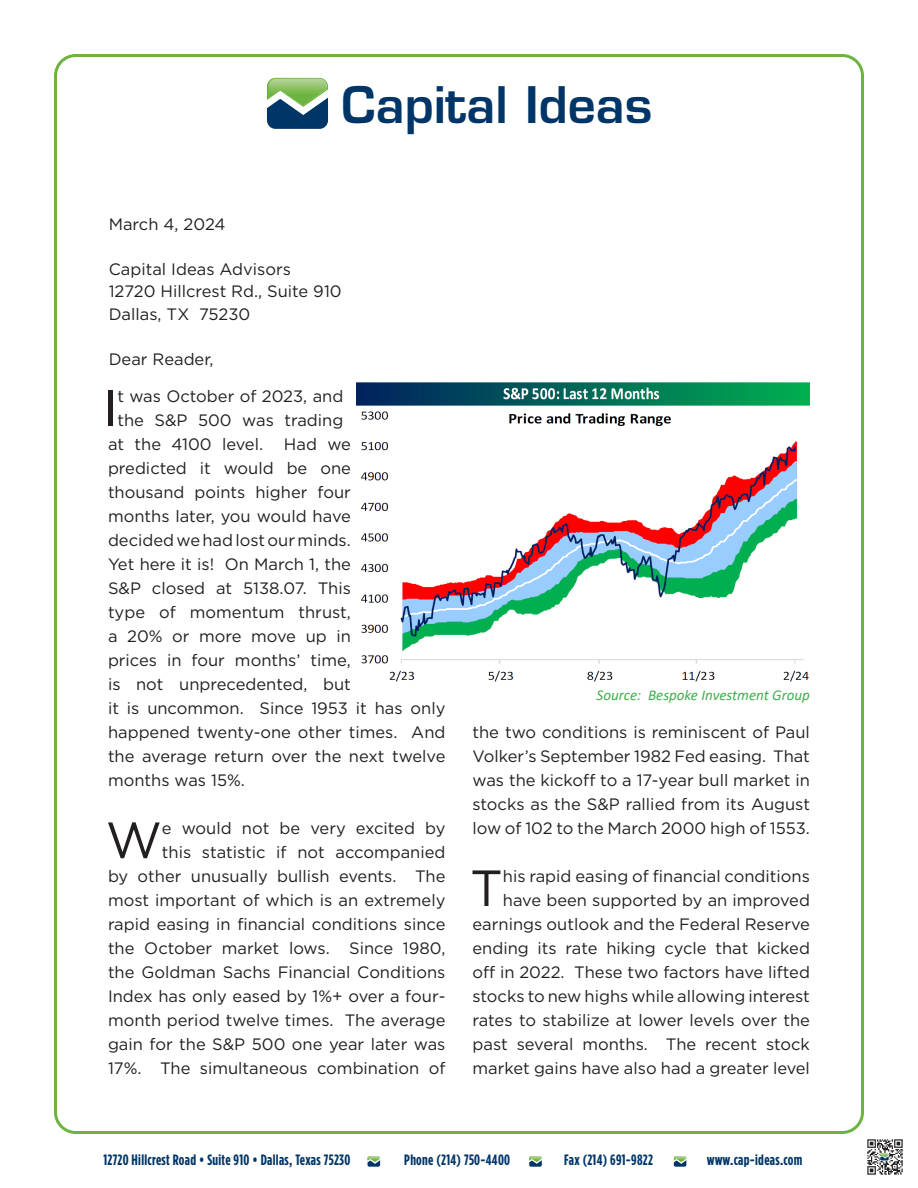
<style>
.page{position:relative;width:918px;height:1188px;background:#fff}
.page>*{position:absolute;margin:0;border:0;box-sizing:border-box;transform-origin:0 0}
.Main_letter_style{font:50.85px "Gotham";color:#231f20}
.t1{font:600 49.2px "Eurostile";color:#003667}
.t2{font:18px "Myriad Pro";color:#231f20}
.Main_letter_style-2{font:16.5px/24px "Gotham";color:#231f20;text-align:right}
.t3{font:700 15px "Gotham Condensed";letter-spacing:.02em;color:#003667}
.t4{font:italic 15px "Calibri";color:#40ae49}
</style>
<div class="page">
<img style="left:867px;top:1139px;width:36px;height:36px">
<svg style="left:880px;top:1153px;width:9px;height:7px"></svg>
<svg style="left:368px;top:1156px;width:12px;height:11px"></svg>
<svg style="left:529px;top:1156px;width:13px;height:11px"></svg>
<svg style="left:674px;top:1156px;width:12px;height:11px"></svg>
<svg style="left:267px;top:78px;width:61px;height:51px"></svg>
<img style="left:356px;top:383px;width:454px;height:23px">
<img style="left:361px;top:411px;width:448px;height:271px">
<p class="t1" style="left:342px;top:74px;width:312px">Capital Ideas</p>
<p class="Main_letter_style-2" style="left:109px;top:211px;width:118px">March 4, 2024</p>
<p class="Main_letter_style-2" style="left:109px;top:256px;width:184px">Capital Ideas Advisors</p>
<p class="Main_letter_style-2" style="left:109px;top:279px;width:234px">12720 Hillcrest Rd., Suite 910</p>
<p class="Main_letter_style-2" style="left:109px;top:301px;width:143px">Dallas, TX 75230</p>
<p class="Main_letter_style-2" style="left:109px;top:346px;width:106px">Dear Reader,</p>
<p class="Main_letter_style" style="left:103px;top:380px;width:16px">I</p>
<p class="Main_letter_style-2" style="left:117px;top:384px;width:228px">t was October of 2023, and</p>
<p class="Main_letter_style-2" style="left:117px;top:408px;width:227px">the S&amp;P 500 was trading</p>
<p class="Main_letter_style-2" style="left:108px;top:432px;width:157px">at the 4100 level.</p>
<p class="Main_letter_style-2" style="left:108px;top:432px;width:339px;text-align:left;text-indent:176px">Had we<br>predicted it would be one<br>thousand points higher four<br>months later, you would have<br>decided we had lost our minds.<br>Yet here it is! On March 1, the<br>S&amp;P closed at 5138.07. This<br>type of momentum thrust,<br>a 20% or more move up in<br>prices in four months’ time,<br>is not unprecedented, but<br>it is uncommon. Since 1953 it has only happened twenty-one other times. And the average return over the next twelve months was 15%.</p>
<p class="Main_letter_style" style="left:106px;top:812px;width:58px">W</p>
<p class="t4" style="left:597px;top:684px;width:215px">Source: Bespoke Investment Group</p>
<p class="Main_letter_style-2" style="left:472px;top:720px;width:339px;text-align:justify">the two conditions is reminiscent of Paul Volker’s September 1982 Fed easing. That was the kickoff to a 17-year bull market in stocks as the S&amp;P rallied from its August low of 102 to the March 2000 high of 1553.</p>
<p class="Main_letter_style" style="left:470px;top:860px;width:34px">T</p>
<p class="Main_letter_style-2" style="left:108px;top:816px;width:339px">e would not be very excited by<br>this statistic if not accompanied<br>by other unusually bullish events. The most important of which is an extremely rapid easing in financial conditions since the October market lows. Since 1980, the Goldman Sachs Financial Conditions Index has only eased by 1%+ over a four&shy;month period twelve times. The average gain for the S&amp;P 500 one year later was 17%. The simultaneous combination of</p>
<p class="Main_letter_style-2" style="left:472px;top:864px;width:339px">his rapid easing of financial conditions have been supported by an improved earnings outlook and the Federal Reserve ending its rate hiking cycle that kicked off in 2022. These two factors have lifted stocks to new highs while allowing interest rates to stabilize at lower levels over the past several months. The recent stock market gains have also had a greater level</p>
<p class="t2" style="left:425px;top:910px;width:43px">100%</p>
<p class="t2" style="left:795px;top:918px;width:34px">75%</p>
<p class="t3" style="left:104px;top:1151px;width:248px">12720 Hillcrest Road • Suite 910 • Dallas, Texas 75230</p>
<p class="t3" style="left:404px;top:1151px;width:107px">Phone (214) 750-4400</p>
<p class="t3" style="left:564px;top:1151px;width:90px">Fax (214) 691-9822</p>
<p class="t3" style="left:707px;top:1151px;width:97px">www.cap-ideas.com</p>
</div>
